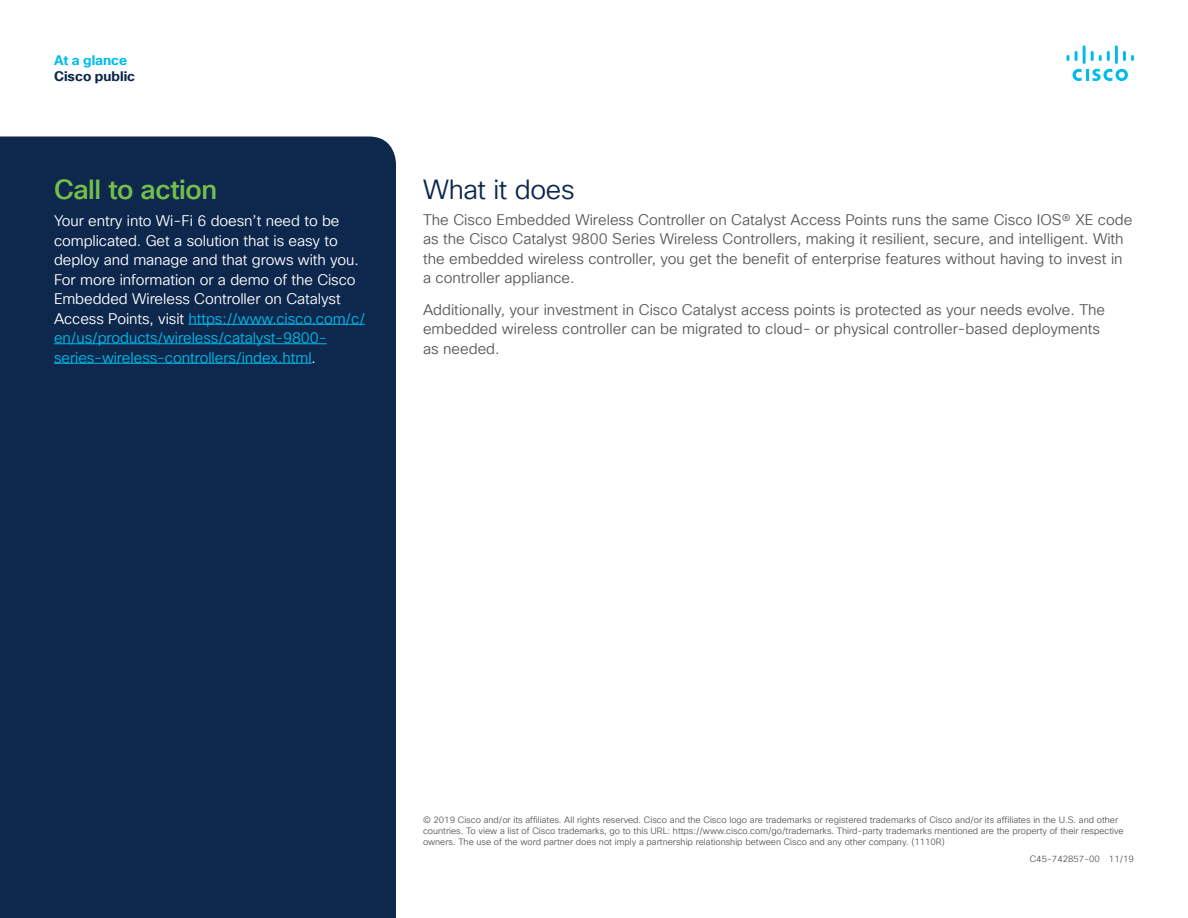
<style>
.page{position:relative;width:1188px;height:918px;background:#fff}
.page>*{position:absolute;margin:0;border:0;box-sizing:border-box;transform-origin:0 0}
.Subhead2_Blue{font:500 27px "Cisco Sans TT";letter-spacing:-.015em;color:#74bf4b}
.Body{font:27px "Cisco Sans TT Light";letter-spacing:-.015em;color:#0d274d}
.Body-2{font:15px/19.5px "Cisco Sans TT Light";color:#57585a}
.Body_White{font:15px/19.5px "Cisco Sans TT Light";letter-spacing:-.005em;color:#fff}
.t1{font:700 13.5px "Cisco Sans TT";color:#0d274d}
.t2{font:700 13.5px "Cisco Sans TT";color:#00bceb}
.t3{font:9px/11.2px "Cisco Sans TT Light";color:#57585a}
.s1{color:#00bceb}
</style>
<div class="page">
<svg style="left:1073px;top:69px;width:55px;height:12px"></svg>
<svg style="left:1067px;top:55px;width:2px;height:6px"></svg>
<svg style="left:1075px;top:51px;width:3px;height:10px"></svg>
<hr style="left:1083px;top:45px;width:3px;height:19px;background:#00bceb">
<svg style="left:1091px;top:51px;width:19px;height:10px"></svg>
<hr style="left:1115px;top:45px;width:3px;height:19px;background:#00bceb">
<svg style="left:1123px;top:51px;width:11px;height:10px"></svg>
<div style="left:0;top:136px;width:396px;height:782px;background:#0d274d"></div>
<hr style="left:189px;top:324px;width:176px;height:1px;background:#00bceb">
<hr style="left:54px;top:344px;width:273px;height:1px;background:#00bceb">
<hr style="left:54px;top:363px;width:258px;height:1px;background:#00bceb">
<p class="t2" style="left:54px;top:51px;width:75px">At a glance</p>
<p class="t1" style="left:54px;top:67px;width:83px">Cisco public</p>
<p class="Subhead2_Blue" style="left:54px;top:172px;width:165px">Call to action</p>
<p class="Body_White" style="left:54px;top:212px;width:313px">Your entry into Wi-Fi 6 doesn’t need to be complicated. Get a solution that is easy to deploy and manage and that grows with you.<br>For more information or a demo of the Cisco Embedded Wireless Controller on Catalyst Access Points, visit <span class="s1">https://www.cisco.com/c/ en/us/products/wireless/catalyst-9800- series-wireless-controllers/index.html</span>.</p>
<p class="Body" style="left:423px;top:172px;width:153px">What it does</p>
<p class="Body-2" style="left:423px;top:210px;width:711px">The Cisco Embedded Wireless Controller on Catalyst Access Points runs the same Cisco IOS® XE code as the Cisco Catalyst 9800 Series Wireless Controllers, making it resilient, secure, and intelligent. With the embedded wireless controller, you get the benefit of enterprise features without having to invest in a controller appliance.</p>
<p class="Body-2" style="left:423px;top:300px;width:684px">Additionally, your investment in Cisco Catalyst access points is protected as your needs evolve. The embedded wireless controller can be migrated to cloud- or physical controller-based deployments as needed.</p>
<p class="t3" style="left:423px;top:814px;width:702px">© 2019 Cisco and/or its affiliates. All rights reserved. Cisco and the Cisco logo are trademarks or registered trademarks of Cisco and/or its affiliates in the U.S. and other countries. To view a list of Cisco trademarks, go to this URL: https://www.cisco.com/go/trademarks. Third-party trademarks mentioned are the property of their respective owners. The use of the word partner does not imply a partnership relationship between Cisco and any other company. (1110R)</p>
<p class="t3" style="left:1030px;top:854px;width:106px">C45-742857-00 11/19</p>
</div>
